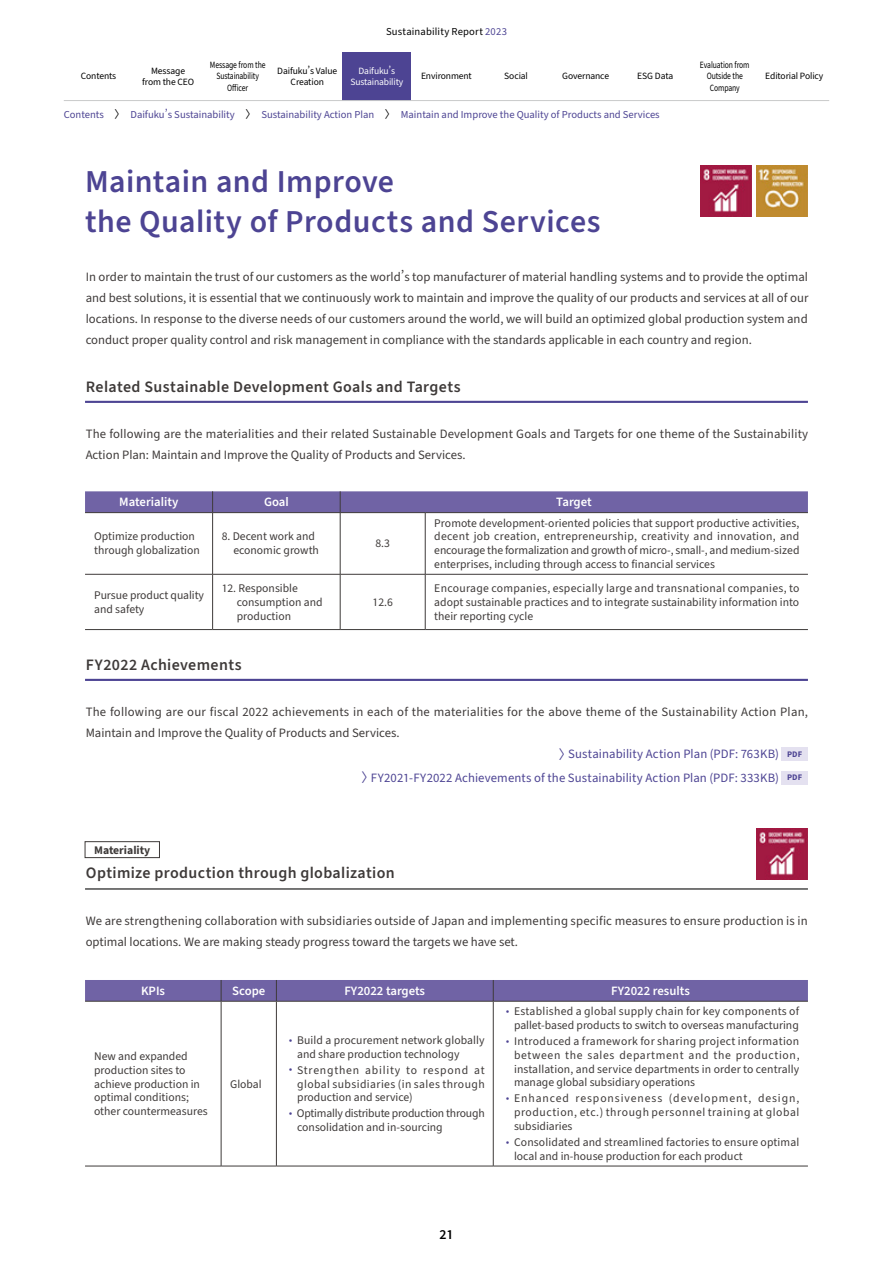
<style>
.page{position:relative;width:893px;height:1263px;background:#fff}
.page>*{position:absolute;margin:0;border:0;box-sizing:border-box;transform-origin:0 0}
.t1{font:600 31.95px/39.3px "DAIFUKU Sans";letter-spacing:.015em;color:#4d4493}
.t2{font:600 15.9px "DAIFUKU Sans";letter-spacing:.025em;color:#3e3a39}
.t3{font:600 13.8px "DAIFUKU Sans";color:#000}
.t4{font:12.75px/21.3px "DAIFUKU Sans";letter-spacing:.01em;color:#3e3a39}
.t5{font:12.75px/23.9px "DAIFUKU Sans";letter-spacing:.01em;color:#4d4493;text-align:right}
.t6{font:600 12.75px "DAIFUKU Sans";color:#fff}
.t7{font:11.7px/13.8px "DAIFUKU Sans";color:#3e3a39}
.t8{font:11.7px/13.8px "DAIFUKU Sans";letter-spacing:-.02em;color:#3e3a39}
.t9{font:700 11.7px "DAIFUKU Sans";color:#3e3a39}
.t10{font:10.65px "DAIFUKU Sans";color:#4d4493}
.t11{font:10.65px "DAIFUKU Sans";letter-spacing:.015em;color:#000}
.t12{font:9.6px/11.7px "DAIFUKU Sans";letter-spacing:-.01em;color:#000;text-align:center}
.t13{font:9.6px/11.7px "DAIFUKU Sans";letter-spacing:-.01em;color:#000;text-align:center;scale:.8 1}
.t14{font:9.6px/11.7px "DAIFUKU Sans";letter-spacing:-.015em;color:#fff;text-align:center}
.s1{color:#4d4493}
.s2{font-family:"DAIFUKU Sans JP"}
.s3{font-family:"DAIFUKU Sans JP";color:#000}
.s4{font-weight:700;font-size:8.55px}
.s5{font-family:"DAIFUKU Sans JP";color:#4d4493}
</style>
<div class="page">
<hr style="left:85px;top:401px;width:723px;height:2px;background:#4d4493">
<hr style="left:85px;top:679px;width:723px;height:2px;background:#4d4493">
<div style="left:85px;top:841px;width:75px;height:17px;border:1px solid #3e3a39"></div>
<hr style="left:85px;top:888px;width:723px;height:1px;background:#000">
<div style="left:85px;top:491px;width:723px;height:21px;background:#7063a5"></div>
<hr style="left:85px;top:512px;width:128px;height:1px;background:#3e3a39">
<hr style="left:213px;top:512px;width:127px;height:1px;background:#3e3a39">
<hr style="left:212px;top:513px;width:1px;height:61px;background:#3e3a39">
<hr style="left:340px;top:512px;width:85px;height:1px;background:#3e3a39">
<hr style="left:340px;top:513px;width:1px;height:61px;background:#3e3a39">
<hr style="left:425px;top:512px;width:383px;height:1px;background:#3e3a39">
<hr style="left:425px;top:513px;width:1px;height:61px;background:#3e3a39">
<hr style="left:85px;top:574px;width:128px;height:1px;background:#3e3a39">
<hr style="left:213px;top:574px;width:127px;height:1px;background:#3e3a39">
<hr style="left:212px;top:574px;width:1px;height:55px;background:#3e3a39">
<hr style="left:340px;top:574px;width:85px;height:1px;background:#3e3a39">
<hr style="left:340px;top:574px;width:1px;height:55px;background:#3e3a39">
<hr style="left:425px;top:574px;width:383px;height:1px;background:#3e3a39">
<hr style="left:425px;top:574px;width:1px;height:55px;background:#3e3a39">
<hr style="left:85px;top:629px;width:128px;height:1px;background:#3e3a39">
<hr style="left:213px;top:629px;width:127px;height:1px;background:#3e3a39">
<hr style="left:340px;top:629px;width:85px;height:1px;background:#3e3a39">
<hr style="left:425px;top:629px;width:383px;height:1px;background:#3e3a39">
<svg style="left:222px;top:1002px;width:586px;height:164px"></svg>
<div style="left:85px;top:980px;width:723px;height:21px;background:#7063a5"></div>
<hr style="left:85px;top:1001px;width:136px;height:1px;background:#3e3a39">
<hr style="left:221px;top:1001px;width:55px;height:1px;background:#3e3a39">
<hr style="left:221px;top:1001px;width:1px;height:165px;background:#3e3a39">
<hr style="left:276px;top:1001px;width:217px;height:1px;background:#3e3a39">
<hr style="left:276px;top:1001px;width:1px;height:165px;background:#3e3a39">
<hr style="left:493px;top:1001px;width:315px;height:1px;background:#3e3a39">
<hr style="left:493px;top:1001px;width:1px;height:165px;background:#3e3a39">
<hr style="left:85px;top:1166px;width:136px;height:1px;background:#3e3a39">
<hr style="left:221px;top:1166px;width:55px;height:1px;background:#3e3a39">
<hr style="left:276px;top:1166px;width:217px;height:1px;background:#3e3a39">
<hr style="left:493px;top:1166px;width:315px;height:1px;background:#3e3a39">
<img style="left:757px;top:166px;width:51px;height:51px">
<img style="left:701px;top:166px;width:51px;height:51px">
<img style="left:757px;top:828px;width:51px;height:51px">
<div style="left:342px;top:52px;width:70px;height:49px;background:#4d4493"></div>
<hr style="left:64px;top:100px;width:765px;height:1px;background:#c9caca">
<div style="left:781px;top:747px;width:27px;height:13px;background:#e4e1f0"></div>
<div style="left:781px;top:771px;width:27px;height:13px;background:#e4e1f0"></div>
<p class="t12" style="left:81px;top:71px;width:37px">Contents</p>
<p class="t12" style="left:142px;top:65px;width:54px">Message from the CEO</p>
<p class="t11" style="left:386px;top:25px;width:122px">Sustainability Report <span class="s1">2023</span></p>
<p class="t13" style="left:210px;top:59px;width:71px">Message from the<br>Sustainability<br>Officer</p>
<p class="t12" style="left:277px;top:65px;width:61px">Daifuku<span class="s2">’</span>s Value<br>Creation</p>
<p class="t14" style="left:350px;top:65px;width:55px">Daifuku<span class="s2">’</span>s<br>Sustainability</p>
<p class="t12" style="left:421px;top:71px;width:52px">Environment</p>
<p class="t12" style="left:504px;top:71px;width:25px">Social</p>
<p class="t12" style="left:562px;top:71px;width:48px">Governance</p>
<p class="t12" style="left:637px;top:71px;width:37px">ESG Data</p>
<p class="t10" style="left:64px;top:107px;width:597px">Contents <span class="s3">〉</span> Daifuku<span class="s2">’</span>s Sustainability <span class="s3">〉</span> Sustainability Action Plan <span class="s3">〉</span> Maintain and Improve the Quality of Products and Services</p>
<p class="t13" style="left:700px;top:59px;width:64px">Evaluation from<br>Outside the<br>Company</p>
<p class="t12" style="left:765px;top:71px;width:60px">Editorial Policy</p>
<h1 class="t1" style="left:85px;top:163px;width:517px">Maintain and Improve<br>the Quality of Products and Services</h1>
<p class="t4" style="left:86px;top:266px;width:724px;text-align:justify">In order to maintain the trust of our customers as the world<span class="s2">’</span>s top manufacturer of material handling systems and to provide the optimal and best solutions, it is essential that we continuously work to maintain and improve the quality of our products and services at all of our locations. In response to the diverse needs of our customers around the world, we will build an optimized global production system and conduct proper quality control and risk management in compliance with the standards applicable in each country and region.</p>
<h2 class="t2" style="left:86px;top:376px;width:376px">Related Sustainable Development Goals and Targets</h2>
<p class="t4" style="left:86px;top:423px;width:724px">The following are the materialities and their related Sustainable Development Goals and Targets for one theme of the Sustainability<br>Action Plan: Maintain and Improve the Quality of Products and Services.</p>
<p class="t6" style="left:119px;top:493px;width:61px">Materiality</p>
<p class="t6" style="left:264px;top:493px;width:26px">Goal</p>
<p class="t6" style="left:556px;top:493px;width:37px">Target</p>
<p class="t7" style="left:94px;top:530px;width:107px">Optimize production through globalization</p>
<p class="t7" style="left:233px;top:530px;width:87px;text-indent:-12px">8. Decent work and economic growth</p>
<p class="t7" style="left:375px;top:537px;width:16px">8.3</p>
<p class="t7" style="left:434px;top:516px;width:367px;text-align:justify">Promote development-oriented policies that support productive activities, decent job creation, entrepreneurship, creativity and innovation, and encourage the formalization and growth of micro-, small-, and medium-sized enterprises, including through access to financial services</p>
<p class="t7" style="left:94px;top:588px;width:111px">Pursue product quality and safety</p>
<p class="t7" style="left:237px;top:581px;width:87px;text-indent:-15px">12. Responsible consumption and production</p>
<p class="t7" style="left:373px;top:595px;width:22px">12.6</p>
<p class="t7" style="left:434px;top:581px;width:367px;text-align:justify">Encourage companies, especially large and transnational companies, to adopt sustainable practices and to integrate sustainability information into their reporting cycle</p>
<h2 class="t2" style="left:86px;top:654px;width:157px">FY2022 Achievements</h2>
<p class="t4" style="left:86px;top:701px;width:724px">The following are our fiscal 2022 achievements in each of the materialities for the above theme of the Sustainability Action Plan,<br>Maintain and Improve the Quality of Products and Services.</p>
<p class="t5" style="left:361px;top:742px;width:442px"><span class="s2">〉</span>Sustainability Action Plan (PDF: 763KB) <span class="s4">PDF<br></span><span class="s2">〉</span>FY2021-FY2022 Achievements of the Sustainability Action Plan (PDF: 333KB) <span class="s4">PDF</span></p>
<p class="t9" style="left:94px;top:842px;width:58px">Materiality</p>
<h2 class="t2" style="left:86px;top:862px;width:310px">Optimize production through globalization</h2>
<p class="t4" style="left:86px;top:910px;width:723px">We are strengthening collaboration with subsidiaries outside of Japan and implementing specific measures to ensure production is in optimal locations. We are making steady progress toward the targets we have set.</p>
<p class="t6" style="left:141px;top:982px;width:26px">KPIs</p>
<p class="t6" style="left:232px;top:982px;width:35px">Scope</p>
<p class="t6" style="left:344px;top:982px;width:82px">FY2022 targets</p>
<p class="t6" style="left:611px;top:982px;width:80px">FY2022 results</p>
<p class="t7" style="left:94px;top:1049px;width:115px">New and expanded production sites to achieve production in optimal conditions; other countermeasures</p>
<p class="t7" style="left:230px;top:1077px;width:33px">Global</p>
<p class="t7" style="left:297px;top:1033px;width:189px;text-indent:-12px"><span class="s5">・</span>Build a procurement network globally and share production technology</p>
<p class="t7" style="left:297px;top:1063px;width:189px;text-align:justify;text-indent:-12px"><span class="s5">・</span>Strengthen ability to respond at global subsidiaries (in sales through production and service)</p>
<p class="t8" style="left:297px;top:1107px;width:189px;text-indent:-12px"><span class="s5">・</span>Optimally distribute production through consolidation and in-sourcing</p>
<p class="t7" style="left:502px;top:1005px;width:299px;text-align:right"><span class="s5">・</span>Established a global supply chain for key components of pallet-based products to switch to overseas manufacturing</p>
<p class="t7" style="left:514px;top:1034px;width:287px;text-align:justify;text-indent:-12px"><span class="s5">・</span>Introduced a framework for sharing project information between the sales department and the production, installation, and service departments in order to centrally manage global subsidiary operations</p>
<p class="t7" style="left:514px;top:1092px;width:287px;text-align:justify;text-indent:-12px"><span class="s5">・</span>Enhanced responsiveness (development, design, production, etc.) through personnel training at global subsidiaries</p>
<p class="t7" style="left:514px;top:1135px;width:287px;text-indent:-12px"><span class="s5">・</span>Consolidated and streamlined factories to ensure optimal local and in-house production for each product</p>
<p class="t3" style="left:439px;top:1225px;width:16px">21</p>
</div>
